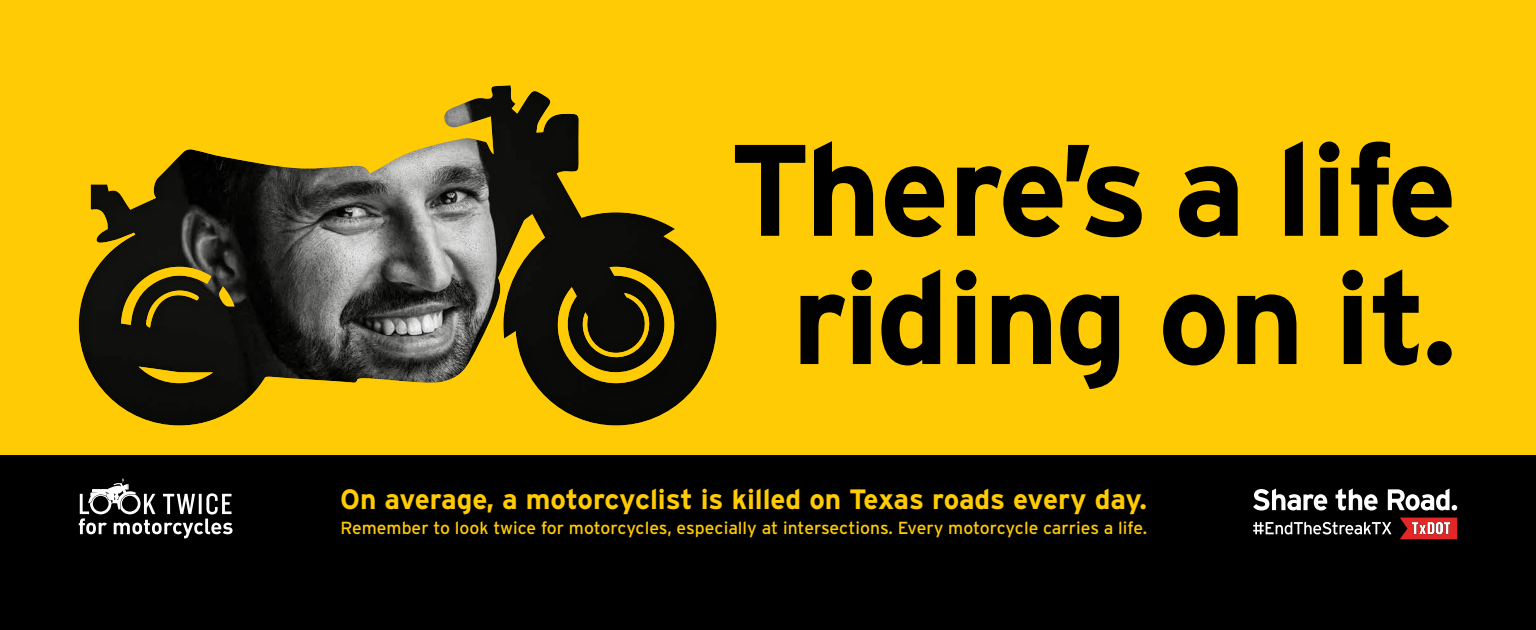
<style>
.page{position:relative;width:1536px;height:630px;background:#ffcb05}
.page>*{position:absolute;margin:0;border:0;box-sizing:border-box;transform-origin:0 0}
.t1{font:700 129.76px/128.3px "Interstate";letter-spacing:-.01em;color:#000;text-align:center}
.t2{font:700 28px "Interstate";color:#ffcb05}
.t3{font:17.5px "Interstate";color:#ffcb05}
</style>
<div class="page">
<div style="left:0;top:455px;width:1536px;height:175px;background:#000"></div>
<div style="left:77px;top:84px;width:640px;height:343px;background:#000;opacity:.5"></div>
<svg style="left:1400px;top:518px;width:57px;height:21px"></svg>
<svg style="left:1253px;top:522px;width:138px;height:12px"></svg>
<svg style="left:1253px;top:488px;width:204px;height:22px"></svg>
<svg style="left:79px;top:478px;width:153px;height:60px"></svg>
<h1 class="t1" style="left:729px;top:125px;width:729px">There’s a life riding on it.</h1>
<h2 class="t2" style="left:340px;top:483px;width:808px">On average, a motorcyclist is killed on Texas roads every day.</h2>
<p class="t3" style="left:340px;top:518px;width:808px">Remember to look twice for motorcycles, especially at intersections. Every motorcycle carries a life.</p>
</div>
